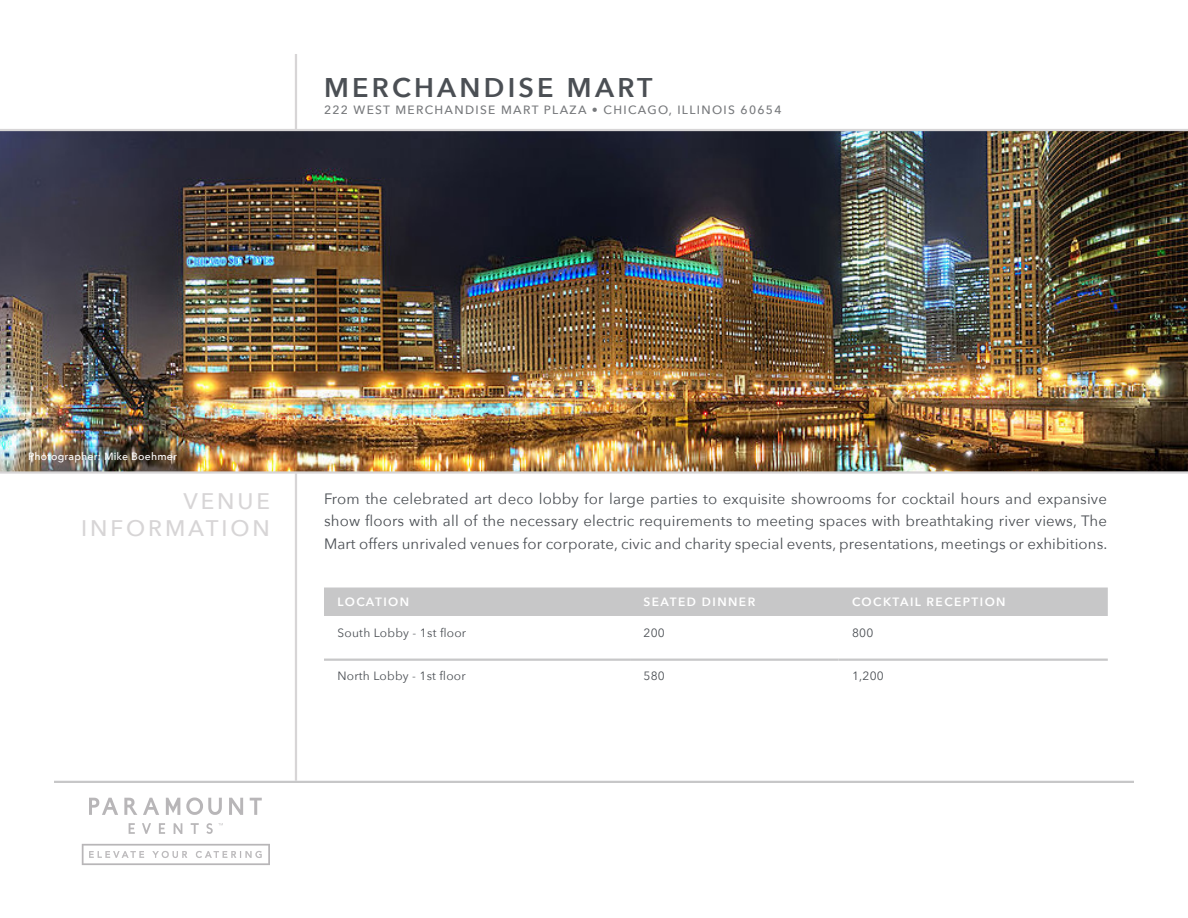
<style>
.page{position:relative;width:1188px;height:918px;background:#fff}
.page>*{position:absolute;margin:0;border:0;box-sizing:border-box;transform-origin:0 0}
.t1{font:600 27px "Avenir Next";letter-spacing:.12em;color:#4b4f54}
.t2{font:500 22.5px/27px "Avenir Next";letter-spacing:.13em;color:#d7d5d6;text-align:right}
.t3{font:15px/22.5px "Avenir Next";letter-spacing:.01em;color:#4b4f54;text-align:justify}
.t4{font:12px "Avenir Next";letter-spacing:.02em;color:#4b4f54}
.t5{font:500 12px "Avenir Next";letter-spacing:.11em;color:#77797c}
.t6{font:600 12px "Avenir Next";letter-spacing:.12em;color:#fff}
.t7{font:500 10.5px "Avenir Next";letter-spacing:.02em;color:#fff}
</style>
<div class="page">
<div style="left:324px;top:588px;width:784px;height:28px;background:#c7c7c8"></div>
<hr style="left:324px;top:659px;width:306px;height:2px;background:#c7c7c8">
<hr style="left:630px;top:659px;width:209px;height:2px;background:#c7c7c8">
<hr style="left:838px;top:659px;width:270px;height:2px;background:#c7c7c8">
<img style="left:0;top:131px;width:1188px;height:340px">
<hr style="left:54px;top:781px;width:1080px;height:2px;background:#c7c7c8">
<hr style="left:0;top:471px;width:1188px;height:3px;background:#d7d5d6">
<hr style="left:0;top:129px;width:1188px;height:2px;background:#d7d5d6">
<svg style="left:82px;top:844px;width:188px;height:21px"></svg>
<svg style="left:124px;top:798px;width:13px;height:17px"></svg>
<svg style="left:186px;top:798px;width:36px;height:17px"></svg>
<svg style="left:250px;top:798px;width:12px;height:17px"></svg>
<svg style="left:129px;top:823px;width:6px;height:11px"></svg>
<svg style="left:159px;top:823px;width:6px;height:11px"></svg>
<svg style="left:191px;top:823px;width:8px;height:11px"></svg>
<svg style="left:207px;top:823px;width:16px;height:11px"></svg>
<svg style="left:229px;top:798px;width:14px;height:17px"></svg>
<svg style="left:174px;top:823px;width:8px;height:11px"></svg>
<svg style="left:89px;top:798px;width:29px;height:17px"></svg>
<svg style="left:143px;top:798px;width:16px;height:17px"></svg>
<svg style="left:166px;top:798px;width:14px;height:17px"></svg>
<svg style="left:142px;top:823px;width:9px;height:11px"></svg>
<hr style="left:295px;top:54px;width:2px;height:75px;background:#d7d5d6">
<hr style="left:295px;top:473px;width:2px;height:308px;background:#d7d5d6">
<h1 class="t1" style="left:324px;top:65px;width:330px">MERCHANDISE MART</h1>
<p class="t5" style="left:324px;top:99px;width:459px">222 WEST MERCHANDISE MART PLAZA • CHICAGO, ILLINOIS 60654</p>
<p class="t7" style="left:28px;top:447px;width:150px">Photographer: Mike Boehmer</p>
<h2 class="t2" style="left:81px;top:486px;width:190px">VENUE<br>INFORMATION</h2>
<p class="t3" style="left:324px;top:487px;width:785px">From the celebrated art deco lobby for large parties to exquisite showrooms for cocktail hours and expansive show floors with all of the necessary electric requirements to meeting spaces with breathtaking river views, The Mart offers unrivaled venues for corporate, civic and charity special events, presentations, meetings or exhibitions.</p>
<p class="t6" style="left:338px;top:592px;width:73px">LOCATION</p>
<p class="t6" style="left:644px;top:592px;width:113px">SEATED DINNER</p>
<p class="t6" style="left:852px;top:592px;width:155px">COCKTAIL RECEPTION</p>
<p class="t4" style="left:338px;top:622px;width:130px">South Lobby - 1st floor</p>
<p class="t4" style="left:644px;top:622px;width:23px">200</p>
<p class="t4" style="left:852px;top:622px;width:23px">800</p>
<p class="t4" style="left:338px;top:666px;width:130px">North Lobby - 1st floor</p>
<p class="t4" style="left:644px;top:666px;width:23px">580</p>
<p class="t4" style="left:852px;top:666px;width:33px">1,200</p>
</div>
